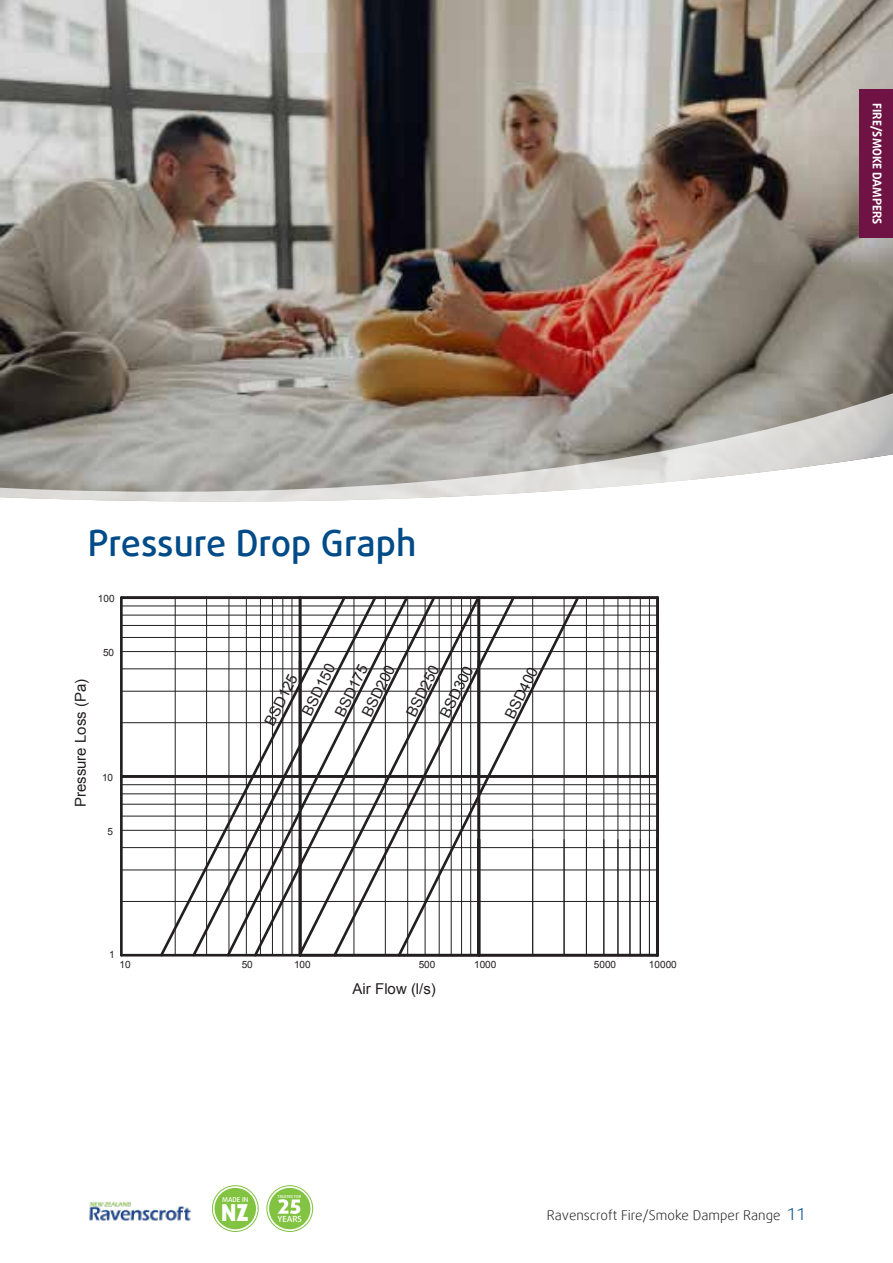
<style>
.page{position:relative;width:893px;height:1263px;background:#fff}
.page>*{position:absolute;margin:0;border:0;box-sizing:border-box;transform-origin:0 0}
.t1{font:500 36px "Daxline Offc Pro";color:#004b88}
.t2{font:900 23.4px "Daxline Offc Pro";color:#fff}
.t3{font:15px/24.5px "Arial";color:#231f20}
.t4{font:300 13.5px "Daxline Offc Pro";color:#231f20}
.t5{font:700 12px "Daxline Offc Pro";color:#fff}
.t6{font:10.05px "Arial";letter-spacing:-.005em;color:#231f20}
.t7{font:500 8.4px "Daxline Offc Pro";color:#fff}
.t8{font:500 6.75px "Daxline Offc Pro";color:#fff}
.t9{font:500 3.9px "Daxline Offc Pro";color:#fff}
.s1{font-size:16.5px;color:#004b88}
</style>
<div class="page">
<img style="left:0;top:0;width:893px;height:384px">
<svg style="left:120px;top:596px;width:539px;height:85px"></svg>
<svg style="left:0;top:384px;width:893px;height:118px"></svg>
<div style="left:859px;top:89px;width:34px;height:149px;background:#6f1345"></div>
<img style="left:89px;top:1201px;width:102px;height:20px">
<div style="left:212px;top:1185px;width:47px;height:47px;border:1px solid #82c341;border-radius:50%"></div>
<div style="left:215px;top:1188px;width:41px;height:41px;background:#82c341;border-radius:50%"></div>
<div style="left:266px;top:1185px;width:47px;height:47px;border:1px solid #82c341;border-radius:50%"></div>
<div style="left:269px;top:1188px;width:41px;height:41px;background:#82c341;border-radius:50%"></div>
<svg style="left:277px;top:1193px;width:27px;height:21px"></svg>
<hr style="left:121px;top:954px;width:179px;height:2px;background:#231f20">
<hr style="left:121px;top:784px;width:537px;height:1px;background:#231f20">
<hr style="left:121px;top:793px;width:537px;height:1px;background:#231f20">
<hr style="left:121px;top:804px;width:537px;height:1px;background:#231f20">
<hr style="left:121px;top:816px;width:537px;height:1px;background:#231f20">
<hr style="left:121px;top:830px;width:537px;height:1px;background:#231f20">
<hr style="left:121px;top:847px;width:537px;height:1px;background:#231f20">
<hr style="left:121px;top:870px;width:537px;height:1px;background:#231f20">
<hr style="left:121px;top:901px;width:537px;height:1px;background:#231f20">
<hr style="left:120px;top:776px;width:3px;height:179px;background:#231f20">
<hr style="left:121px;top:775px;width:537px;height:3px;background:#231f20">
<hr style="left:121px;top:606px;width:537px;height:1px;background:#231f20">
<hr style="left:121px;top:615px;width:179px;height:1px;background:#231f20">
<hr style="left:121px;top:625px;width:537px;height:1px;background:#231f20">
<hr style="left:121px;top:637px;width:537px;height:1px;background:#231f20">
<hr style="left:121px;top:651px;width:537px;height:1px;background:#231f20">
<hr style="left:121px;top:669px;width:537px;height:1px;background:#231f20">
<hr style="left:121px;top:691px;width:537px;height:1px;background:#231f20">
<hr style="left:121px;top:722px;width:537px;height:1px;background:#231f20">
<hr style="left:120px;top:598px;width:3px;height:178px;background:#231f20">
<hr style="left:121px;top:596px;width:537px;height:3px;background:#231f20">
<svg style="left:581px;top:774px;width:78px;height:183px"></svg>
<hr style="left:649px;top:776px;width:1px;height:179px;background:#231f20">
<hr style="left:640px;top:776px;width:1px;height:179px;background:#231f20">
<hr style="left:630px;top:776px;width:1px;height:179px;background:#231f20">
<hr style="left:618px;top:776px;width:1px;height:179px;background:#231f20">
<hr style="left:604px;top:776px;width:1px;height:179px;background:#231f20">
<hr style="left:586px;top:776px;width:1px;height:179px;background:#231f20">
<hr style="left:479px;top:615px;width:179px;height:1px;background:#231f20">
<hr style="left:649px;top:598px;width:1px;height:178px;background:#231f20">
<hr style="left:640px;top:598px;width:1px;height:178px;background:#231f20">
<hr style="left:630px;top:598px;width:1px;height:178px;background:#231f20">
<hr style="left:618px;top:598px;width:1px;height:178px;background:#231f20">
<hr style="left:604px;top:598px;width:1px;height:178px;background:#231f20">
<hr style="left:586px;top:598px;width:1px;height:178px;background:#231f20">
<hr style="left:656px;top:598px;width:3px;height:357px;background:#231f20">
<svg style="left:158px;top:596px;width:423px;height:361px"></svg>
<p class="t5" style="left:885px;top:103px;width:123px;rotate:90deg">FIRE/SMOKE DAMPERS</p>
<h1 class="t1" style="left:88px;top:519px;width:330px">Pressure Drop Graph</h1>
<p class="t6" style="left:98px;top:592px;width:18px">100</p>
<p class="t6" style="left:103px;top:646px;width:13px">50</p>
<p class="t3" style="left:295px;top:709px;width:57px;rotate:-63deg">BSD150</p>
<p class="t3" style="left:68px;top:807px;width:130px;rotate:-90deg">Pressure Loss (Pa)</p>
<p class="t3" style="left:258px;top:719px;width:57px;rotate:-63deg">BSD125</p>
<p class="t3" style="left:333px;top:699px;width:57px;text-indent:-12px;rotate:-63deg">BSD175<br>BSD200</p>
<p class="t3" style="left:403px;top:696px;width:57px;line-height:30.5px;text-indent:-15px;rotate:-63deg">BSD250<br>BSD300</p>
<p class="t3" style="left:498px;top:712px;width:57px;rotate:-63deg">BSD400</p>
<p class="t6" style="left:102px;top:771px;width:13px">10</p>
<p class="t6" style="left:107px;top:825px;width:7px">5</p>
<p class="t6" style="left:109px;top:948px;width:7px">1</p>
<p class="t6" style="left:120px;top:958px;width:13px">10</p>
<p class="t6" style="left:294px;top:958px;width:18px">100</p>
<p class="t6" style="left:474px;top:958px;width:24px">1000</p>
<p class="t6" style="left:242px;top:958px;width:13px">50</p>
<p class="t6" style="left:419px;top:958px;width:18px">500</p>
<p class="t3" style="left:353px;top:977px;width:85px">Air Flow (l/s)</p>
<p class="t6" style="left:594px;top:958px;width:24px">5000</p>
<p class="t6" style="left:649px;top:958px;width:29px">10000</p>
<p class="t8" style="left:222px;top:1195px;width:28px">MADE IN</p>
<h2 class="t2" style="left:221px;top:1196px;width:29px">NZ</h2>
<p class="t9" style="left:278px;top:1194px;width:25px">TRUSTED FOR</p>
<p class="t7" style="left:278px;top:1213px;width:26px">YEARS</p>
<p class="t4" style="left:547px;top:1207px;width:260px">Ravenscroft Fire/Smoke Damper Range <span class="s1">11</span></p>
</div>
